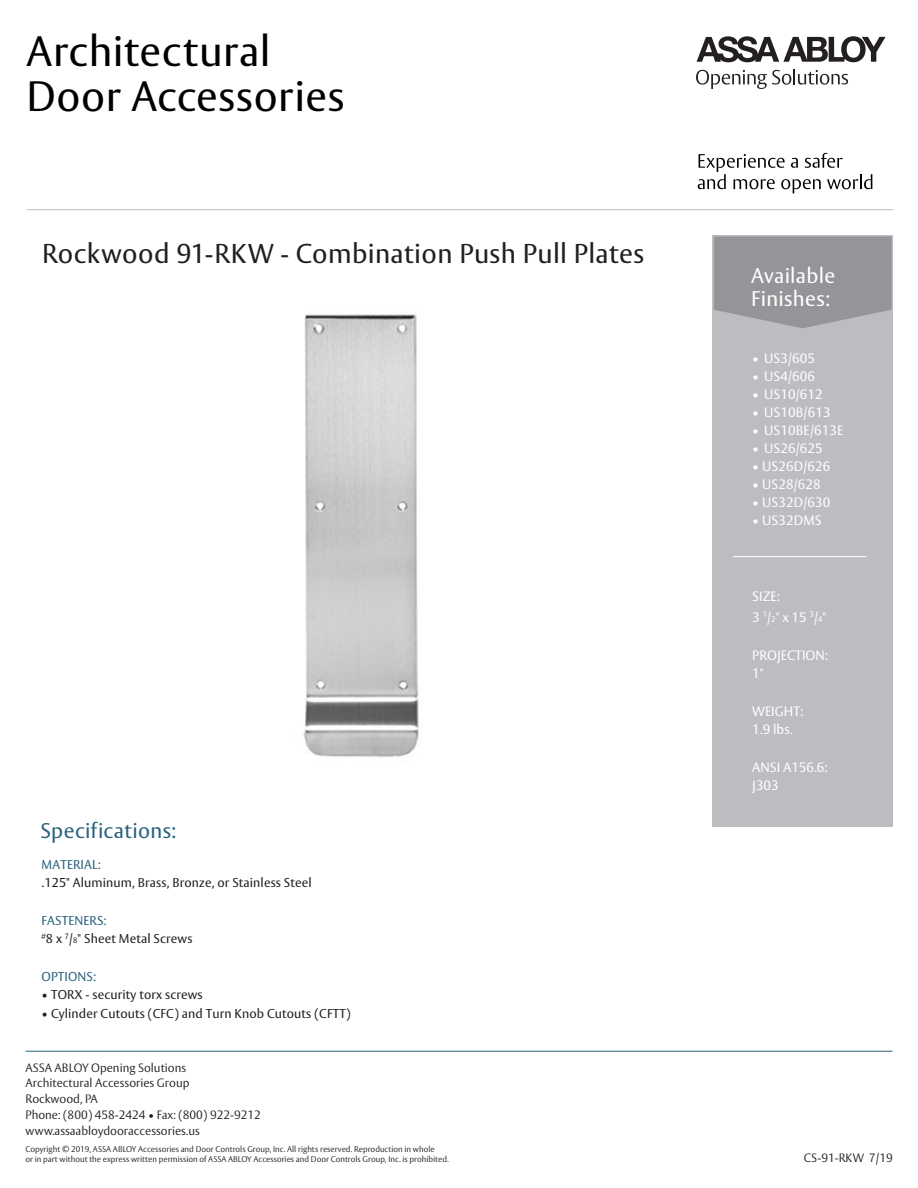
<style>
.page{position:relative;width:918px;height:1188px;background:#fff}
.page>*{position:absolute;margin:0;border:0;box-sizing:border-box;transform-origin:0 0}
.t1{font:42px/45.8px "ASSA Vesta";letter-spacing:.015em;color:#000}
.t2{font:27px "ASSA Vesta";letter-spacing:.015em;color:#231f20}
.t3{font:21px/22.5px "ASSA Vesta";letter-spacing:.015em;color:#fff}
.t4{font:21px "ASSA Vesta";letter-spacing:.015em;color:#2b627f}
.t5{font:13.5px/18px "ASSA Vesta";letter-spacing:.01em;color:#fff}
.t6{font:12.75px/18.6px "ASSA Vesta";letter-spacing:.01em;color:#231f20}
.t7{font:12.75px "ASSA Vesta";letter-spacing:.01em;color:#2b627f}
.t8{font:300 12px/15.8px "ASSA Vesta";color:#231f20}
.t9{font:300 8.25px/9.8px "ASSA Vesta";color:#231f20}
.s1{color:#2b627f}
.s2{font-size:7.65px}
.s3{font-size:8.1px}
</style>
<div class="page">
<div style="left:713px;top:235px;width:180px;height:592px;background:#bcbdc0"></div>
<svg style="left:714px;top:237px;width:178px;height:91px"></svg>
<hr style="left:26px;top:1051px;width:866px;height:1px;background:#2b627f">
<hr style="left:733px;top:556px;width:133px;height:1px;background:#fff">
<img style="left:303px;top:314px;width:116px;height:444px">
<hr style="left:27px;top:209px;width:867px;height:1px;background:#bcbdc0">
<svg style="left:697px;top:36px;width:189px;height:26px"></svg>
<svg style="left:696px;top:69px;width:152px;height:20px"></svg>
<svg style="left:698px;top:153px;width:174px;height:40px"></svg>
<h1 class="t1" style="left:27px;top:30px;width:319px">Architectural<br>Door Accessories</h1>
<h2 class="t2" style="left:42px;top:237px;width:604px">Rockwood 91-RKW - Combination Push Pull Plates</h2>
<h3 class="t4" style="left:41px;top:818px;width:137px">Specifications:</h3>
<h3 class="t7" style="left:42px;top:856px;width:61px">MATERIAL:</h3>
<h3 class="t6" style="left:42px;top:874px;width:272px">.125" Aluminum, Brass, Bronze, or Stainless Steel</h3>
<h3 class="t6" style="left:42px;top:911px;width:152px"><span class="s1">FASTENERS:<br></span><sup>#</sup>8 x <sup>7</sup>/<span class="s2">8</span>" Sheet Metal Screws</h3>
<h3 class="t7" style="left:42px;top:968px;width:56px">OPTIONS:</h3>
<h3 class="t6" style="left:42px;top:986px;width:163px">• TORX - security torx screws</h3>
<h3 class="t6" style="left:42px;top:1005px;width:311px">• Cylinder Cutouts (CFC) and Turn Knob Cutouts (CFTT)</h3>
<h3 class="t8" style="left:26px;top:1060px;width:237px">ASSA ABLOY Opening Solutions<br>Architectural Accessories Group<br>Rockwood, PA<br>Phone: (800) 458-2424 • Fax: (800) 922-9212 www.assaabloydooraccessories.us</h3>
<p class="t9" style="left:26px;top:1144px;width:425px">Copyright © 2019, ASSA ABLOY Accessories and Door Controls Group, Inc. All rights reserved. Reproduction in whole<br>or in part without the express written permission of ASSA ABLOY Accessories and Door Controls Group, Inc. is prohibited.</p>
<h3 class="t3" style="left:751px;top:265px;width:86px">Available<br>Finishes:</h3>
<h3 class="t5" style="left:752px;top:350px;width:64px">• US3/605</h3>
<h3 class="t5" style="left:752px;top:368px;width:64px">• US4/606</h3>
<h3 class="t5" style="left:752px;top:386px;width:72px">• US10/612</h3>
<h3 class="t5" style="left:752px;top:404px;width:80px">• US10B/613</h3>
<h3 class="t5" style="left:752px;top:422px;width:93px">• US10BE/613E</h3>
<h3 class="t5" style="left:752px;top:440px;width:72px">• US26/625</h3>
<h3 class="t5" style="left:752px;top:458px;width:80px">• US26D/626</h3>
<h3 class="t5" style="left:752px;top:476px;width:70px">• US28/628</h3>
<h3 class="t5" style="left:752px;top:494px;width:80px">• US32D/630</h3>
<h3 class="t5" style="left:752px;top:512px;width:71px">• US32DMS</h3>
<h3 class="t5" style="left:752px;top:587px;width:76px;line-height:20.1px">SIZE:<br>3 <sup>1</sup>/<span class="s3">2</span>" x 15 <sup>3</sup>/<span class="s3">4</span>"</h3>
<h3 class="t5" style="left:752px;top:647px;width:77px">PROJECTION:<br>1"</h3>
<h3 class="t5" style="left:752px;top:703px;width:53px">WEIGHT:<br>1.9 lbs.</h3>
<h3 class="t5" style="left:752px;top:759px;width:77px">ANSI A156.6:<br>J303</h3>
<h3 class="t8" style="left:804px;top:1151px;width:90px">CS-91-RKW 7/19</h3>
</div>
